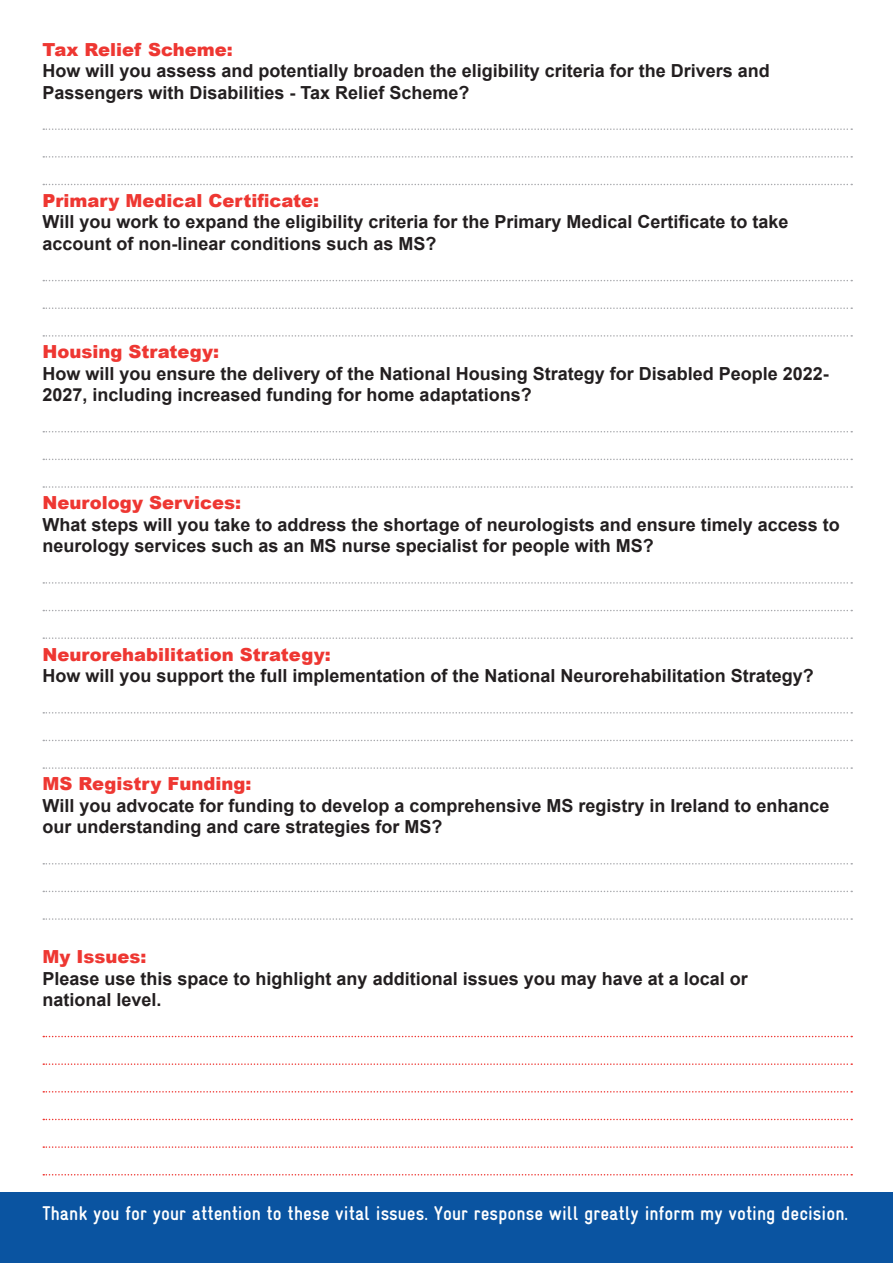
<style>
.page{position:relative;width:893px;height:1263px;background:#fff}
.page>*{position:absolute;margin:0;border:0;box-sizing:border-box;transform-origin:0 0}
.t1{font:700 19.95px "Gravur Condensed";color:#fff}
.t2{font:700 18px/21.6px "Arial";color:#231f20}
.t3{font:900 18px "Arial";color:#ee3732}
</style>
<div class="page">
<div style="left:0;top:1193px;width:893px;height:70px;background:#0a54a1"></div>
<svg style="left:43px;top:128px;width:809px;height:2px"></svg>
<svg style="left:43px;top:156px;width:809px;height:2px"></svg>
<svg style="left:43px;top:184px;width:809px;height:1px"></svg>
<svg style="left:43px;top:280px;width:809px;height:1px"></svg>
<svg style="left:43px;top:307px;width:809px;height:2px"></svg>
<svg style="left:43px;top:335px;width:809px;height:2px"></svg>
<svg style="left:43px;top:431px;width:809px;height:1px"></svg>
<svg style="left:43px;top:459px;width:809px;height:1px"></svg>
<svg style="left:43px;top:486px;width:809px;height:2px"></svg>
<svg style="left:43px;top:582px;width:809px;height:2px"></svg>
<svg style="left:43px;top:610px;width:809px;height:1px"></svg>
<svg style="left:43px;top:637px;width:809px;height:2px"></svg>
<svg style="left:43px;top:712px;width:809px;height:1px"></svg>
<svg style="left:43px;top:740px;width:809px;height:1px"></svg>
<svg style="left:43px;top:767px;width:809px;height:2px"></svg>
<svg style="left:43px;top:863px;width:809px;height:1px"></svg>
<svg style="left:43px;top:891px;width:809px;height:1px"></svg>
<svg style="left:43px;top:918px;width:809px;height:2px"></svg>
<svg style="left:43px;top:1036px;width:809px;height:1px"></svg>
<svg style="left:43px;top:1063px;width:809px;height:2px"></svg>
<svg style="left:43px;top:1091px;width:809px;height:1px"></svg>
<svg style="left:43px;top:1119px;width:809px;height:1px"></svg>
<svg style="left:43px;top:1146px;width:809px;height:2px"></svg>
<svg style="left:43px;top:1174px;width:809px;height:1px"></svg>
<p class="t3" style="left:43px;top:36px;width:192px">Tax Relief Scheme:</p>
<p class="t2" style="left:43px;top:61px;width:729px">How will you assess and potentially broaden the eligibility criteria for the Drivers and<br>Passengers with Disabilities - Tax Relief Scheme?</p>
<p class="t3" style="left:43px;top:187px;width:278px">Primary Medical Certificate:</p>
<p class="t2" style="left:43px;top:212px;width:748px">Will you work to expand the eligibility criteria for the Primary Medical Certificate to take account of non-linear conditions such as MS?</p>
<p class="t3" style="left:43px;top:339px;width:178px">Housing Strategy:</p>
<p class="t2" style="left:43px;top:363px;width:788px">How will you ensure the delivery of the National Housing Strategy for Disabled People 2022-<br>2027, including increased funding for home adaptations?</p>
<p class="t3" style="left:43px;top:490px;width:200px">Neurology Services:</p>
<p class="t2" style="left:43px;top:514px;width:799px">What steps will you take to address the shortage of neurologists and ensure timely access to neurology services such as an MS nurse specialist for people with MS?</p>
<p class="t3" style="left:43px;top:641px;width:290px">Neurorehabilitation Strategy:</p>
<p class="t2" style="left:43px;top:666px;width:773px">How will you support the full implementation of the National Neurorehabilitation Strategy?</p>
<p class="t3" style="left:43px;top:771px;width:211px">MS Registry Funding:</p>
<p class="t2" style="left:43px;top:795px;width:789px">Will you advocate for funding to develop a comprehensive MS registry in Ireland to enhance our understanding and care strategies for MS?</p>
<p class="t3" style="left:43px;top:943px;width:105px">My Issues:</p>
<p class="t2" style="left:43px;top:968px;width:707px">Please use this space to highlight any additional issues you may have at a local or national level.</p>
<p class="t1" style="left:43px;top:1202px;width:807px">Thank you for your attention to these vital issues. Your response will greatly inform my voting decision.</p>
</div>
